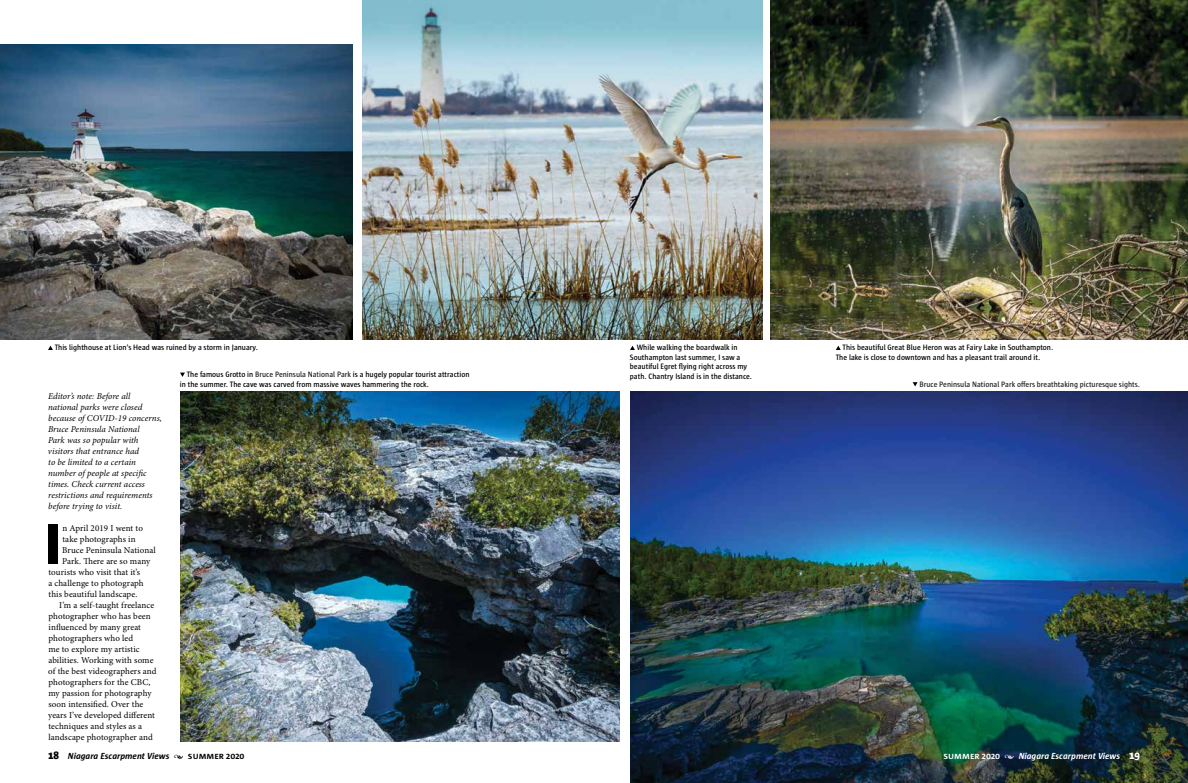
<style>
.page{position:relative;width:1188px;height:783px;background:#fff}
.page>*{position:absolute;margin:0;border:0;box-sizing:border-box;transform-origin:0 0}
.t1{font:800 57.9px "Sun";color:#000}
.t2{font:9px "Minion Pro";letter-spacing:.005em;color:#000}
.t3{font:italic 9px/11px "Minion Pro";color:#000}
.t4{font:italic 700 9px "Sun";color:#000}
.t5{font:italic 700 9px "Sun";color:#fff}
.t6{font:600 8px/9.6px "Sun";color:#000;scale:.95 1}
.t7{font:600 8px "Sun";color:#222;scale:.95 1}
.s1{color:#222}
.s2{font-weight:800;font-style:normal;font-size:11px}
.s3{font-family:"Minion Pro";font-weight:400;font-style:normal}
.s4{font-style:normal}
</style>
<div class="page">
<img style="left:630px;top:392px;width:558px;height:391px">
<img style="left:362px;top:0;width:400px;height:340px">
<img style="left:771px;top:0;width:417px;height:339px">
<img style="left:0;top:45px;width:352px;height:295px">
<img style="left:180px;top:392px;width:440px;height:349px">
<svg style="left:630px;top:346px;width:5px;height:4px"></svg>
<svg style="left:836px;top:346px;width:5px;height:4px"></svg>
<svg style="left:48px;top:346px;width:5px;height:4px"></svg>
<svg style="left:913px;top:382px;width:5px;height:4px"></svg>
<svg style="left:180px;top:373px;width:5px;height:4px"></svg>
<p class="t6" style="left:55px;top:342px;width:215px">This lighthouse at Lion’s Head was ruined by a storm in January.</p>
<p class="t3" style="left:48px;top:391px;width:116px">Editor’s note: Before all national parks were closed because of COVID-19 concerns,<br>Bruce Peninsula National<br>Park was so popular with visitors that entrance had<br>to be limited to a certain number of people at specific times. Check current access restrictions and requirements before trying to visit.</p>
<h1 class="t1" style="left:44px;top:513px;width:19px">I</h1>
<p class="t2" style="left:62px;top:522px;width:82px">n April 2019 I went to</p>
<p class="t2" style="left:62px;top:533px;width:75px">take photographs in</p>
<p class="t2" style="left:62px;top:544px;width:95px">Bruce Peninsula National</p>
<p class="t2" style="left:62px;top:555px;width:90px">Park. There are so many</p>
<p class="t2" style="left:48px;top:566px;width:93px">tourists who visit that it’s</p>
<p class="t2" style="left:48px;top:577px;width:97px">a challenge to photograph</p>
<p class="t2" style="left:48px;top:588px;width:90px">this beautiful landscape.</p>
<p class="t2" style="left:59px;top:599px;width:96px">I’m a self-taught freelance</p>
<p class="t2" style="left:48px;top:610px;width:104px">photographer who has been</p>
<p class="t2" style="left:49px;top:621px;width:94px">influenced by many great</p>
<p class="t2" style="left:48px;top:632px;width:86px">photographers who led</p>
<p class="t2" style="left:48px;top:643px;width:93px">me to explore my artistic</p>
<p class="t2" style="left:48px;top:654px;width:107px">abilities. Working with some</p>
<p class="t2" style="left:48px;top:665px;width:110px">of the best videographers and</p>
<p class="t2" style="left:48px;top:676px;width:104px">photographers for the CBC,</p>
<p class="t2" style="left:48px;top:687px;width:105px">my passion for photography</p>
<p class="t2" style="left:48px;top:698px;width:96px">soon intensified. Over the</p>
<p class="t2" style="left:48px;top:709px;width:108px">years I’ve developed different</p>
<p class="t2" style="left:48px;top:720px;width:95px">techniques and styles as a</p>
<p class="t2" style="left:49px;top:731px;width:106px">landscape photographer and</p>
<p class="t6" style="left:180px;top:369px;width:306px;text-indent:7px">The famous Grotto in <span class="s1">Bruce Peninsula National Park</span> is a hugely popular tourist attraction in the summer. The cave was carved from massive waves hammering the rock.</p>
<p class="t6" style="left:630px;top:342px;width:130px;text-indent:7px">While walking the boardwalk in Southampton last summer, I saw a beautiful Egret flying right across my path. Chantry Island is in the distance.</p>
<p class="t6" style="left:836px;top:342px;width:230px;text-indent:7px">This beautiful Great Blue Heron was at Fairy Lake in Southampton.<br>The lake is close to downtown and has a pleasant trail around it.</p>
<p class="t7" style="left:919px;top:379px;width:234px">Bruce Peninsula National Park offers breathtaking picturesque sights.</p>
<p class="t4" style="left:48px;top:751px;width:198px"><span class="s2">18</span> Niagara Escarpment Views <span class="s3">•</span> <span class="s4">summer 2020</span></p>
<p class="t5" style="left:944px;top:751px;width:198px"><span class="s4">summer 2020</span> <span class="s3">•</span> Niagara Escarpment Views <span class="s2">19</span></p>
</div>
